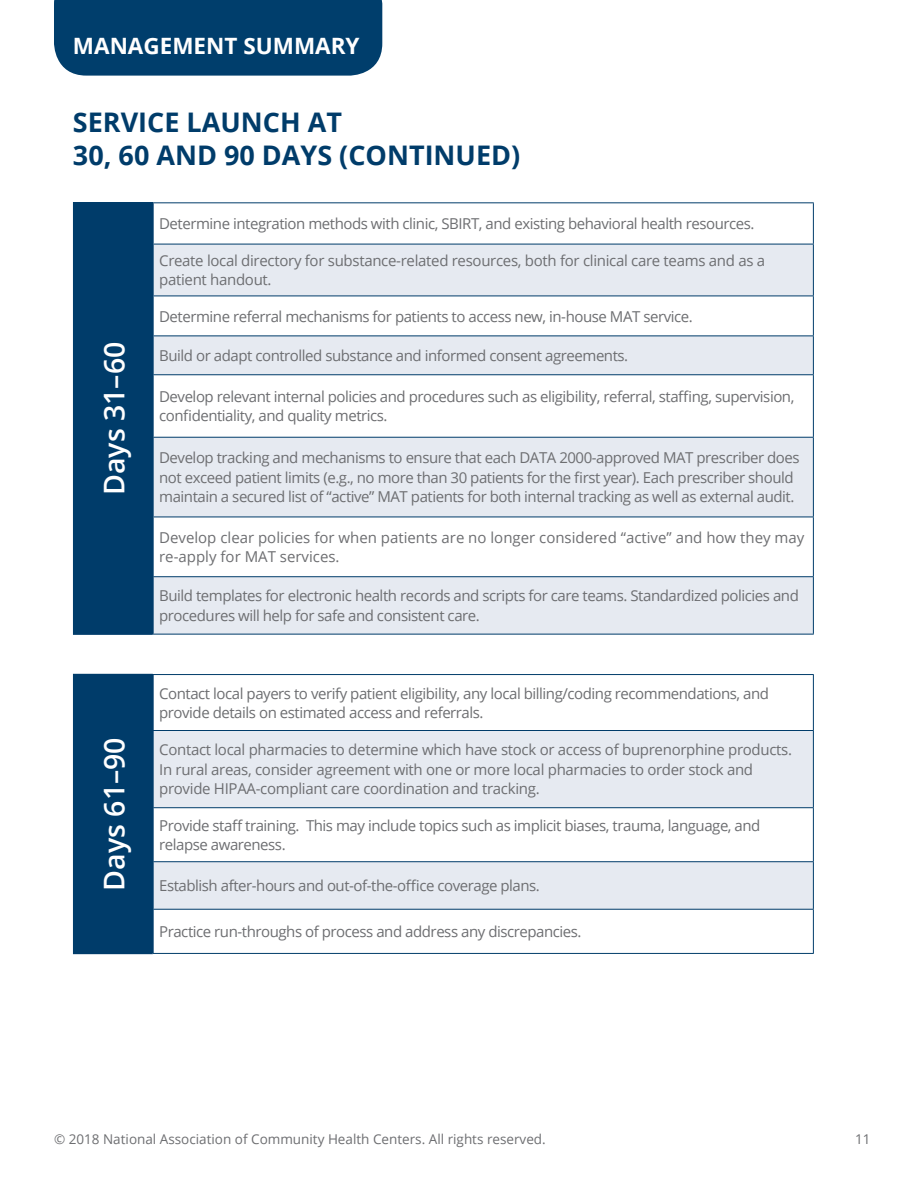
<style>
.page{position:relative;width:918px;height:1188px;background:#fff}
.page>*{position:absolute;margin:0;border:0;box-sizing:border-box;transform-origin:0 0}
.t1{font:600 28.5px "Open Sans";color:#fff}
.t2{font:700 27px/32.4px "Open Sans";color:#003c6a}
.t3{font:700 22.5px "Open Sans";color:#fff}
.t4{font:15px/19.5px "Open Sans";letter-spacing:-.03em;color:#6d6e71}
.t5{font:15px/19.5px "Open Sans";color:#6d6e71}
.t6{font:13.5px "Open Sans";color:#6d6e71}
</style>
<div class="page">
<div style="left:54px;top:0;width:328px;height:76px;background:#003e6c"></div>
<div style="left:74px;top:203px;width:79px;height:431px;background:#003c6a"></div>
<svg style="left:154px;top:245px;width:659px;height:389px;fill:#e6eaf1"></svg>
<hr style="left:153px;top:202px;width:661px;height:1px;background:#003c6a">
<hr style="left:813px;top:203px;width:1px;height:41px;background:#003c6a">
<hr style="left:153px;top:244px;width:661px;height:1px;background:#003c6a">
<hr style="left:813px;top:244px;width:1px;height:52px;background:#003c6a">
<hr style="left:153px;top:296px;width:661px;height:1px;background:#003c6a">
<hr style="left:813px;top:296px;width:1px;height:40px;background:#003c6a">
<hr style="left:153px;top:336px;width:661px;height:1px;background:#003c6a">
<hr style="left:813px;top:336px;width:1px;height:38px;background:#003c6a">
<hr style="left:153px;top:374px;width:661px;height:1px;background:#003c6a">
<hr style="left:813px;top:375px;width:1px;height:62px;background:#003c6a">
<hr style="left:153px;top:437px;width:661px;height:1px;background:#003c6a">
<hr style="left:813px;top:438px;width:1px;height:79px;background:#003c6a">
<hr style="left:153px;top:517px;width:661px;height:1px;background:#003c6a">
<hr style="left:813px;top:517px;width:1px;height:59px;background:#003c6a">
<hr style="left:153px;top:576px;width:661px;height:1px;background:#003c6a">
<hr style="left:813px;top:577px;width:1px;height:57px;background:#003c6a">
<hr style="left:153px;top:634px;width:661px;height:1px;background:#003c6a">
<hr style="left:73px;top:202px;width:80px;height:2px;background:#003c6a">
<hr style="left:73px;top:204px;width:1px;height:40px;background:#003c6a">
<hr style="left:73px;top:244px;width:1px;height:52px;background:#003c6a">
<hr style="left:73px;top:296px;width:1px;height:40px;background:#003c6a">
<hr style="left:73px;top:336px;width:1px;height:39px;background:#003c6a">
<hr style="left:73px;top:375px;width:1px;height:62px;background:#003c6a">
<hr style="left:73px;top:437px;width:1px;height:80px;background:#003c6a">
<hr style="left:73px;top:517px;width:1px;height:60px;background:#003c6a">
<hr style="left:73px;top:577px;width:1px;height:56px;background:#003c6a">
<hr style="left:73px;top:633px;width:80px;height:2px;background:#003c6a">
<hr style="left:153px;top:203px;width:1px;height:41px;background:#003c6a">
<hr style="left:153px;top:244px;width:1px;height:52px;background:#003c6a">
<hr style="left:153px;top:296px;width:1px;height:40px;background:#003c6a">
<hr style="left:153px;top:336px;width:1px;height:38px;background:#003c6a">
<hr style="left:153px;top:375px;width:1px;height:62px;background:#003c6a">
<hr style="left:153px;top:438px;width:1px;height:79px;background:#003c6a">
<hr style="left:153px;top:517px;width:1px;height:59px;background:#003c6a">
<hr style="left:153px;top:577px;width:1px;height:57px;background:#003c6a">
<div style="left:74px;top:675px;width:79px;height:278px;background:#003c6a"></div>
<svg style="left:154px;top:731px;width:659px;height:178px;fill:#e6eaf1"></svg>
<hr style="left:153px;top:674px;width:661px;height:1px;background:#003c6a">
<hr style="left:813px;top:675px;width:1px;height:55px;background:#003c6a">
<hr style="left:153px;top:730px;width:661px;height:1px;background:#003c6a">
<hr style="left:813px;top:731px;width:1px;height:76px;background:#003c6a">
<hr style="left:153px;top:807px;width:661px;height:1px;background:#003c6a">
<hr style="left:813px;top:808px;width:1px;height:53px;background:#003c6a">
<hr style="left:153px;top:861px;width:661px;height:1px;background:#003c6a">
<hr style="left:813px;top:862px;width:1px;height:47px;background:#003c6a">
<hr style="left:153px;top:909px;width:661px;height:1px;background:#003c6a">
<hr style="left:813px;top:910px;width:1px;height:43px;background:#003c6a">
<hr style="left:153px;top:953px;width:661px;height:1px;background:#003c6a">
<hr style="left:73px;top:674px;width:80px;height:1px;background:#003c6a">
<hr style="left:73px;top:675px;width:1px;height:55px;background:#003c6a">
<hr style="left:73px;top:730px;width:1px;height:78px;background:#003c6a">
<hr style="left:73px;top:808px;width:1px;height:54px;background:#003c6a">
<hr style="left:73px;top:862px;width:1px;height:47px;background:#003c6a">
<hr style="left:73px;top:909px;width:1px;height:44px;background:#003c6a">
<hr style="left:153px;top:675px;width:1px;height:55px;background:#003c6a">
<hr style="left:153px;top:731px;width:1px;height:76px;background:#003c6a">
<hr style="left:153px;top:808px;width:1px;height:53px;background:#003c6a">
<hr style="left:153px;top:862px;width:1px;height:47px;background:#003c6a">
<hr style="left:153px;top:910px;width:1px;height:43px;background:#003c6a">
<hr style="left:73px;top:953px;width:80px;height:1px;background:#003c6a">
<h3 class="t3" style="left:73px;top:30px;width:288px">MANAGEMENT SUMMARY</h3>
<h2 class="t2" style="left:73px;top:106px;width:449px">SERVICE LAUNCH AT<br>30, 60 AND 90 DAYS (CONTINUED)</h2>
<h1 class="t1" style="left:94px;top:495px;width:155px;rotate:-90deg">Days 31–60</h1>
<h1 class="t1" style="left:94px;top:891px;width:155px;rotate:-90deg">Days 61–90</h1>
<p class="t4" style="left:159px;top:214px;width:597px">Determine integration methods with clinic, SBIRT, and existing behavioral health resources.</p>
<p class="t4" style="left:159px;top:250px;width:608px">Create local directory for substance-related resources, both for clinical care teams and as a patient handout.</p>
<p class="t4" style="left:159px;top:306px;width:535px">Determine referral mechanisms for patients to access new, in-house MAT service.</p>
<p class="t4" style="left:159px;top:345px;width:471px">Build or adapt controlled substance and informed consent agreements.</p>
<p class="t4" style="left:159px;top:386px;width:637px">Develop relevant internal policies and procedures such as eligibility, referral, staffing, supervision, confidentiality, and quality metrics.</p>
<p class="t4" style="left:159px;top:448px;width:642px">Develop tracking and mechanisms to ensure that each DATA 2000-approved MAT prescriber does not exceed patient limits (e.g., no more than 30 patients for the first year). Each prescriber should maintain a secured list of “active” MAT patients for both internal tracking as well as external audit.</p>
<p class="t5" style="left:159px;top:527px;width:647px">Develop clear policies for when patients are no longer considered “active” and how they may re-apply for MAT services.</p>
<p class="t4" style="left:159px;top:586px;width:641px">Build templates for electronic health records and scripts for care teams. Standardized policies and procedures will help for safe and consistent care.</p>
<p class="t4" style="left:159px;top:683px;width:611px">Contact local payers to verify patient eligibility, any local billing/coding recommendations, and provide details on estimated access and referrals.</p>
<p class="t4" style="left:159px;top:740px;width:634px">Contact local pharmacies to determine which have stock or access of buprenorphine products.<br>In rural areas, consider agreement with one or more local pharmacies to order stock and provide HIPAA-compliant care coordination and tracking.</p>
<p class="t4" style="left:159px;top:815px;width:603px">Provide staff training. This may include topics such as implicit biases, trauma, language, and relapse awareness.</p>
<p class="t4" style="left:159px;top:876px;width:382px">Establish after-hours and out-of-the-office coverage plans.</p>
<p class="t4" style="left:159px;top:921px;width:424px">Practice run-throughs of process and address any discrepancies.</p>
<p class="t6" style="left:54px;top:1130px;width:493px">© 2018 National Association of Community Health Centers. All rights reserved.</p>
<p class="t6" style="left:855px;top:1130px;width:17px">11</p>
</div>
